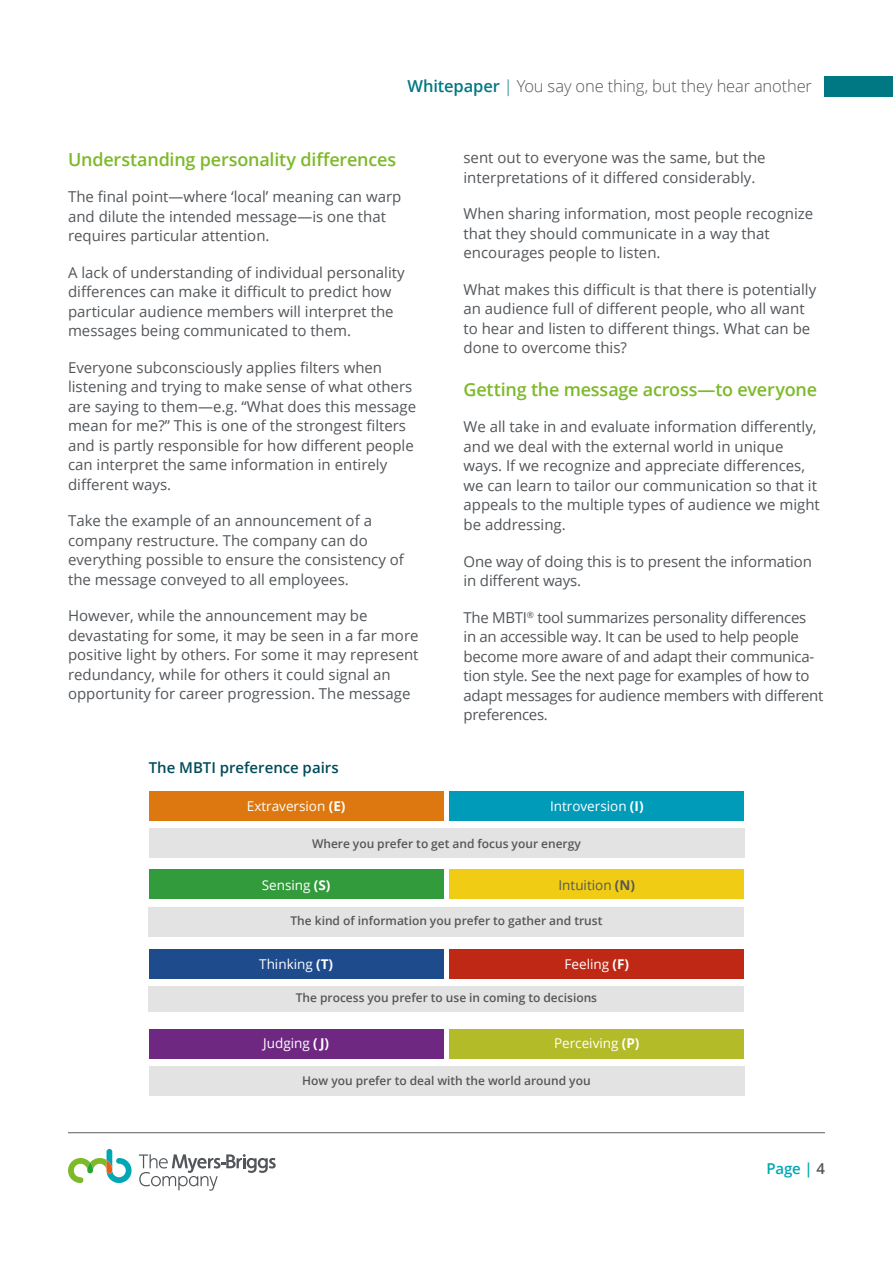
<style>
.page{position:relative;width:893px;height:1263px;background:#fff}
.page>*{position:absolute;margin:0;border:0;box-sizing:border-box;transform-origin:0 0}
.t1{font:600 18px "Open Sans";letter-spacing:-.01em;color:#7db928}
.t2{font:300 16.5px "Open Sans";letter-spacing:-.01em;color:#52565a}
.t3{font:15px/19.5px "Open Sans";color:#52565a}
.t4{font:15px/19.5px "Open Sans";letter-spacing:-.02em;color:#52565a}
.t5{font:600 15px "Open Sans";color:#004b5a}
.t6{font:600 15px "Open Sans";color:#00a8b5}
.t7{font:13.5px "Open Sans";color:#fff}
.t8{font:13.5px "Open Sans";color:#575756}
.t9{font:600 12px "Open Sans";color:#575756}
.s1{font-weight:600;color:#007883}
.s2{color:#007883}
.s3{font-weight:700}
.s4{color:#52565a}
</style>
<div class="page">
<div style="left:825px;top:77px;width:68px;height:20px;background:#007883"></div>
<hr style="left:68px;top:1132px;width:757px;height:1px;background:#706f6f">
<svg style="left:68px;top:1149px;width:64px;height:34px"></svg>
<svg style="left:139px;top:1154px;width:137px;height:37px"></svg>
<div style="left:149px;top:791px;width:294px;height:30px;background:#dc780f"></div>
<div style="left:449px;top:791px;width:295px;height:30px;background:#009bb9"></div>
<div style="left:149px;top:869px;width:295px;height:30px;background:#329b3c"></div>
<div style="left:449px;top:869px;width:295px;height:30px;background:#f0cd14"></div>
<div style="left:149px;top:949px;width:295px;height:29px;background:#1e4b8c"></div>
<div style="left:449px;top:949px;width:295px;height:29px;background:#be2814"></div>
<div style="left:149px;top:1029px;width:295px;height:29px;background:#6e2882"></div>
<div style="left:449px;top:1029px;width:295px;height:29px;background:#b4bb28"></div>
<div style="left:149px;top:828px;width:595px;height:30px;background:#e3e3e3"></div>
<div style="left:149px;top:907px;width:595px;height:30px;background:#e3e3e3"></div>
<div style="left:149px;top:986px;width:595px;height:26px;background:#e3e3e3"></div>
<div style="left:149px;top:1066px;width:595px;height:30px;background:#e3e3e3"></div>
<p class="t2" style="left:407px;top:75px;width:406px"><span class="s1">Whitepaper</span> <span class="s2">|</span> You say one thing, but they hear another</p>
<p class="t1" style="left:68px;top:147px;width:330px">Understanding personality differences</p>
<p class="t3" style="left:68px;top:187px;width:335px">The final point—where ‘local’ meaning can warp and dilute the intended message—is one that requires particular attention.</p>
<p class="t3" style="left:68px;top:262px;width:338px">A lack of understanding of individual personality differences can make it difficult to predict how particular audience members will interpret the messages being communicated to them.</p>
<p class="t3" style="left:68px;top:357px;width:350px">Everyone subconsciously applies filters when listening and trying to make sense of what others are saying to them—e.g. “What does this message mean for me?” This is one of the strongest filters and is partly responsible for how different people can interpret the same information in entirely different ways.</p>
<p class="t3" style="left:68px;top:511px;width:338px">Take the example of an announcement of a company restructure. The company can do everything possible to ensure the consistency of the message conveyed to all employees.</p>
<p class="t3" style="left:68px;top:606px;width:352px">However, while the announcement may be devastating for some, it may be seen in a far more positive light by others. For some it may represent redundancy, while for others it could signal an opportunity for career progression. The message</p>
<p class="t5" style="left:149px;top:757px;width:191px">The MBTI preference pairs</p>
<p class="t3" style="left:463px;top:148px;width:304px">sent out to everyone was the same, but the interpretations of it differed considerably.</p>
<p class="t3" style="left:463px;top:204px;width:351px">When sharing information, most people recognize that they should communicate in a way that encourages people to listen.</p>
<p class="t3" style="left:463px;top:279px;width:354px">What makes this difficult is that there is potentially an audience full of different people, who all want to hear and listen to different things. What can be done to overcome this?</p>
<p class="t1" style="left:463px;top:377px;width:355px">Getting the message across—to everyone</p>
<p class="t3" style="left:463px;top:417px;width:358px">We all take in and evaluate information differently, and we deal with the external world in unique ways. If we recognize and appreciate differences, we can learn to tailor our communication so that it appeals to the multiple types of audience we might be addressing.</p>
<p class="t3" style="left:463px;top:551px;width:350px">One way of doing this is to present the information in different ways.</p>
<p class="t4" style="left:463px;top:607px;width:361px">The MBTI<sup>®</sup> tool summarizes personality differences<br>in an accessible way. It can be used to help people become more aware of and adapt their communica&shy;tion style. See the next page for examples of how to adapt messages for audience members with different preferences.</p>
<p class="t7" style="left:247px;top:797px;width:100px">Extraversion <span class="s3">(E)</span></p>
<p class="t7" style="left:550px;top:797px;width:95px">Introversion <span class="s3">(I)</span></p>
<p class="t9" style="left:312px;top:836px;width:270px">Where you prefer to get and focus your energy</p>
<p class="t7" style="left:262px;top:875px;width:70px">Sensing <span class="s3">(S)</span></p>
<p class="t8" style="left:558px;top:875px;width:78px">Intuition <span class="s3">(N)</span></p>
<p class="t9" style="left:291px;top:912px;width:313px">The kind of information you prefer to gather and trust</p>
<p class="t7" style="left:259px;top:955px;width:75px">Thinking <span class="s3">(T)</span></p>
<p class="t7" style="left:565px;top:955px;width:66px">Feeling <span class="s3">(F)</span></p>
<p class="t9" style="left:296px;top:989px;width:303px">The process you prefer to use in coming to decisions</p>
<p class="t7" style="left:263px;top:1033px;width:68px">Judging <span class="s3">( J)</span></p>
<p class="t7" style="left:554px;top:1034px;width:87px">Perceiving <span class="s3">(P)</span></p>
<p class="t9" style="left:302px;top:1073px;width:290px">How you prefer to deal with the world around you</p>
<p class="t6" style="left:766px;top:1158px;width:60px">Page | <span class="s4">4</span></p>
</div>
